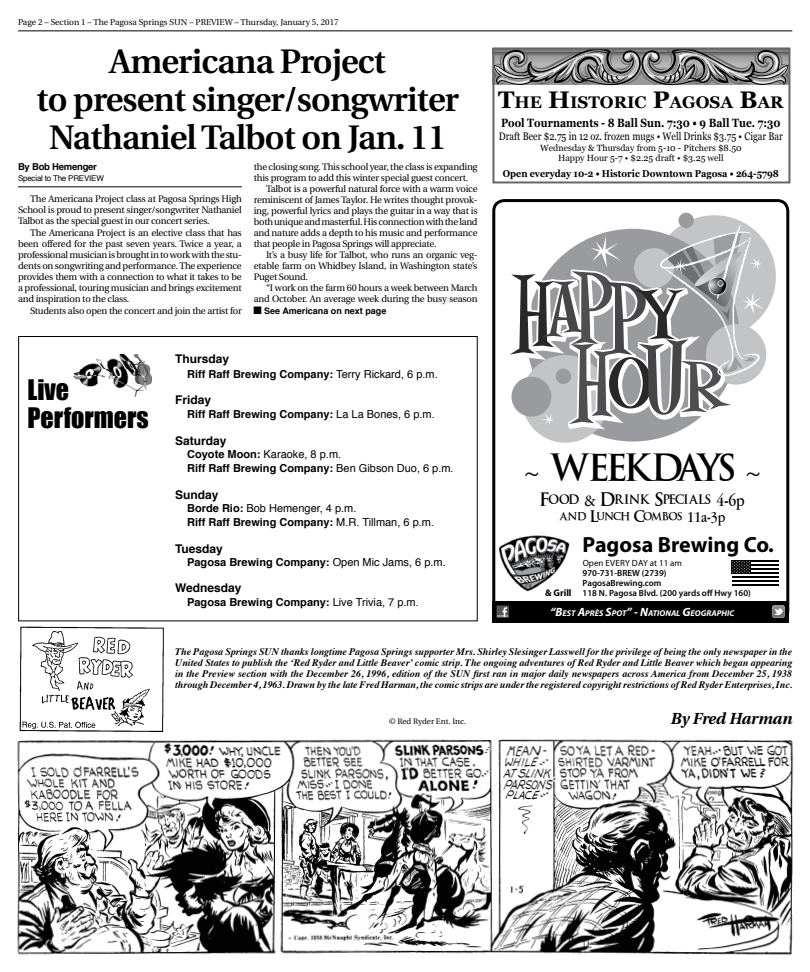
<style>
.page{position:relative;width:810px;height:972px;background:#fff}
.page>*{position:absolute;margin:0;border:0;box-sizing:border-box;transform-origin:0 0}
.t1{font:600 34px/38px "Utopia";letter-spacing:-.025em;color:#000;text-align:center}
.t2{font:28px "An Unfortunate Event De Warped";letter-spacing:.03em;color:#000}
.t3{font:26px/28px "Impact";color:#000}
.t4{font:700 22px "Myriad Pro";color:#000}
.t5{font:700 16.8px "Georgia";color:#000}
.t6{font:italic 700 16px "Utopia";color:#000}
.t7{font:14px "An Unfortunate Event De Warped";letter-spacing:.02em;color:#000}
.t8{font:700 12px "Helvetica";color:#000}
.t9{font:700 12px "Georgia";color:#000;scale:.85 1}
.t10{font:12px "An Unfortunate Event De Warped";color:#000}
.t11{font:700 11px/14.4px "Helvetica";color:#000}
.t12{font:11px/14.4px "Helvetica";color:#000}
.t13{font:11px "Georgia";color:#000;scale:.84 1}
.t14{font:italic 700 10px/11px "Times";letter-spacing:-.005em;color:#000;text-align:justify}
.t15{font:700 10px "Georgia";color:#000;scale:.9 1}
.t16{font:9.5px/11px "Utopia";letter-spacing:-.025em;color:#000;text-align:justify}
.t17{font:700 9.5px "Helvetica";letter-spacing:-.025em;color:#000}
.t18{font:600 9px "Myriad Pro";color:#000}
.t19{font:9px/10.8px "Georgia";color:#000;text-align:center}
.t20{font:700 9px "Helvetica";color:#000}
.t21{font:9px "Myriad Pro";letter-spacing:.005em;color:#000}
.t22{font:8.5px "Utopia";color:#000}
.t23{font:italic 700 8.4px "Myriad Pro";color:#fff}
.t24{font:8px "Helvetica";letter-spacing:-.025em;color:#000}
.t25{font:8px "Utopia";color:#000}
.s1{font-weight:400}
.s2{font-weight:700}
.s3{font-size:24px}
.s4{font-family:"Minion Pro"}
.s5{font-family:"Minion Pro";font-size:16px}
.s6{font-family:"Apple Garamond";font-size:18px}
.s7{font-family:"Apple Garamond";font-size:16px}
.s8{font-weight:700;font-size:9.6px}
.s9{font-size:12px}
</style>
<div class="page">
<div style="left:18px;top:336px;width:460px;height:285px;border:1px solid #000"></div>
<img style="left:17px;top:739px;width:777px;height:216px">
<hr style="left:18px;top:31px;width:774px;height:1px;background:#000">
<svg style="left:133px;top:731px;width:28px;height:1px"></svg>
<svg style="left:20px;top:731px;width:113px;height:1px"></svg>
<img style="left:19px;top:626px;width:145px;height:105px">
<svg style="left:492px;top:48px;width:298px;height:134px"></svg>
<img style="left:73px;top:354px;width:79px;height:43px">
<hr style="left:18px;top:187px;width:224px;height:1px;background:#000">
<div style="left:492px;top:199px;width:297px;height:423px;border:3px solid #000;border-radius:11px"></div>
<div style="left:492px;top:601px;width:297px;height:21px;background:#000"></div>
<div style="left:497px;top:605px;width:12px;height:13px;background:#545456"></div>
<svg style="left:497px;top:607px;width:11px;height:10px"></svg>
<svg style="left:772px;top:605px;width:13px;height:13px"></svg>
<hr style="left:751px;top:560px;width:28px;height:2px;background:#000">
<hr style="left:751px;top:564px;width:28px;height:2px;background:#000">
<hr style="left:751px;top:568px;width:28px;height:2px;background:#000">
<hr style="left:751px;top:572px;width:28px;height:2px;background:#000">
<hr style="left:732px;top:576px;width:47px;height:2px;background:#000">
<hr style="left:732px;top:580px;width:47px;height:2px;background:#000">
<hr style="left:732px;top:584px;width:47px;height:2px;background:#000">
<div style="left:732px;top:560px;width:19px;height:14px;background:#000"></div>
<svg style="left:732px;top:561px;width:18px;height:12px"></svg>
<img style="left:500px;top:535px;width:70px;height:57px">
<div style="left:653px;top:215px;width:123px;height:123px;background:#c2c4c6;border-radius:50%"></div>
<div style="left:678px;top:213px;width:16px;height:15px;background:#999b9e;border-radius:50%"></div>
<svg style="left:510px;top:224px;width:254px;height:219px"></svg>
<p class="t22" style="left:18px;top:18px;width:322px">Page 2 – Section 1 – The Pagosa Springs SUN – PREVIEW – Thursday, January 5, 2017</p>
<h1 class="t1" style="left:37px;top:43px;width:424px">Americana Project<br>to present singer/songwriter<br>Nathaniel Talbot on Jan. 11</h1>
<p class="t17" style="left:18px;top:160px;width:81px">By Bob Hemenger</p>
<p class="t24" style="left:18px;top:173px;width:87px">Special to The PREVIEW</p>
<p class="t16" style="left:18px;top:193px;width:225px;text-indent:12px">The Americana Project class at Pagosa Springs High School is proud to present singer/songwriter Nathaniel Talbot as the special guest in our concert series.</p>
<p class="t16" style="left:18px;top:227px;width:225px;text-indent:12px">The Americana Project is an elective class that has been offered for the past seven years. Twice a year, a professional musician is brought in to work with the stu&shy;dents on songwriting and performance. The experience provides them with a connection to what it takes to be a professional, touring musician and brings excitement and inspiration to the class.</p>
<p class="t16" style="left:30px;top:305px;width:213px">Students also open the concert and join the artist for</p>
<p class="t16" style="left:254px;top:162px;width:225px">the closing song. This school year, the class is expanding</p>
<p class="t16" style="left:254px;top:173px;width:216px">this program to add this winter special guest concert.</p>
<p class="t16" style="left:266px;top:184px;width:213px">Talbot is a powerful natural force with a warm voice</p>
<p class="t16" style="left:254px;top:195px;width:225px">reminiscent of James Taylor. He writes thought provok-</p>
<p class="t16" style="left:254px;top:206px;width:225px">ing, powerful lyrics and plays the guitar in a way that is</p>
<p class="t16" style="left:254px;top:217px;width:225px">both unique and masterful. His connection with the land</p>
<p class="t16" style="left:254px;top:228px;width:225px">and nature adds a depth to his music and performance</p>
<p class="t16" style="left:254px;top:239px;width:184px">that people in Pagosa Springs will appreciate.</p>
<p class="t16" style="left:266px;top:250px;width:213px">It’s a busy life for Talbot, who runs an organic veg-</p>
<p class="t16" style="left:254px;top:261px;width:225px">etable farm on Whidbey Island, in Washington state’s</p>
<p class="t16" style="left:254px;top:272px;width:56px">Puget Sound.</p>
<p class="t16" style="left:266px;top:283px;width:213px">“I work on the farm 60 hours a week between March</p>
<p class="t16" style="left:254px;top:294px;width:225px">and October. An average week during the busy season</p>
<p class="t20" style="left:254px;top:305px;width:134px">■ See Americana on next page</p>
<h3 class="t3" style="left:28px;top:375px;width:123px">Live<br>Performers</h3>
<p class="t8" style="left:175px;top:351px;width:56px">Thursday</p>
<p class="t11" style="left:187px;top:367px;width:252px">Riff Raff Brewing Company: <span class="s1">Terry Rickard, 6 p.m.</span></p>
<p class="t8" style="left:175px;top:392px;width:38px">Friday</p>
<p class="t11" style="left:187px;top:408px;width:249px">Riff Raff Brewing Company: <span class="s1">La La Bones, 6 p.m.</span></p>
<p class="t8" style="left:175px;top:432px;width:53px">Saturday</p>
<p class="t11" style="left:187px;top:448px;width:268px">Coyote Moon: <span class="s1">Karaoke, 8 p.m.<br></span>Riff Raff Brewing Company: <span class="s1">Ben Gibson Duo, 6 p.m.</span></p>
<p class="t8" style="left:175px;top:486px;width:45px">Sunday</p>
<p class="t12" style="left:187px;top:502px;width:248px"><span class="s2">Borde Rio:</span> Bob Hemenger, 4 p.m.<br><span class="s2">Riff Raff Brewing Company:</span> M.R. Tillman, 6 p.m.</p>
<p class="t8" style="left:175px;top:540px;width:49px">Tuesday</p>
<p class="t11" style="left:187px;top:556px;width:260px">Pagosa Brewing Company: <span class="s1">Open Mic Jams, 6 p.m.</span></p>
<p class="t8" style="left:175px;top:580px;width:68px">Wednesday</p>
<p class="t11" style="left:187px;top:595px;width:233px">Pagosa Brewing Company: <span class="s1">Live Trivia, 7 p.m.</span></p>
<h3 class="t5" style="left:498px;top:92px;width:287px"><span class="s3">T</span>HE <span class="s3">H</span>ISTORIC <span class="s3">P</span>AGOSA <span class="s3">B</span>AR</h3>
<p class="t9" style="left:501px;top:116px;width:331px">Pool Tournaments - 8 Ball Sun. 7:30 • 9 Ball Tue. 7:30</p>
<p class="t13" style="left:499px;top:130px;width:340px">Draft Beer $2.75 in 12 oz. frozen mugs • Well Drinks $3.75 • Cigar Bar</p>
<p class="t19" style="left:540px;top:142px;width:203px">Wednesday &amp; Thursday from 5-10 - Pitchers $8.50<br>Happy Hour 5-7 • $2.25 draft • $3.25 well</p>
<p class="t15" style="left:503px;top:168px;width:308px">Open everyday 10-2 • Historic Downtown Pagosa • 264-5798</p>
<h2 class="t2" style="left:524px;top:455px;width:239px"><span class="s4">~</span> WEEKDAYS <span class="s4">~</span></h2>
<h3 class="t7" style="left:540px;top:493px;width:206px">Food <span class="s5">&amp;</span> Drink Specials <span class="s6">4-6p</span></h3>
<p class="t10" style="left:560px;top:511px;width:167px">and Lunch Combos <span class="s7">11a-3p</span></p>
<h3 class="t4" style="left:583px;top:530px;width:193px">Pagosa Brewing Co.</h3>
<p class="t21" style="left:583px;top:557px;width:101px">Open EVERY DAY at 11 am</p>
<p class="t18" style="left:583px;top:567px;width:86px">970-731-BREW (2739)</p>
<p class="t18" style="left:583px;top:577px;width:80px">PagosaBrewing.com</p>
<p class="t18" style="left:545px;top:587px;width:207px"><span class="s8">&amp; Grill</span> 118 N. Pagosa Blvd. (200 yards off Hwy 160)</p>
<p class="t23" style="left:550px;top:607px;width:186px"><span class="s9">“B</span>EST <span class="s9">A</span>PRÈS <span class="s9">S</span>POT<span class="s9">” - N</span>ATIONAL <span class="s9">G</span>EOGRAPHIC</p>
<p class="t14" style="left:175px;top:646px;width:619px">The Pagosa Springs SUN thanks longtime Pagosa Springs supporter Mrs. Shirley Slesinger Lasswell for the privilege of being the only newspaper in the United States to publish the ‘Red Ryder and Little Beaver’ comic strip. The ongoing adventures of Red Ryder and Little Beaver which began appearing in the Preview section with the December 26, 1996, edition of the SUN first ran in major daily newspapers across America from December 25, 1938 through December 4, 1963. Drawn by the late Fred Harman, the comic strips are under the registered copyright restrictions of Red Ryder Enterprises, Inc.</p>
<p class="t25" style="left:389px;top:717px;width:78px">© Red Ryder Ent. Inc.</p>
<h3 class="t6" style="left:670px;top:709px;width:123px">By Fred Harman</h3>
</div>
